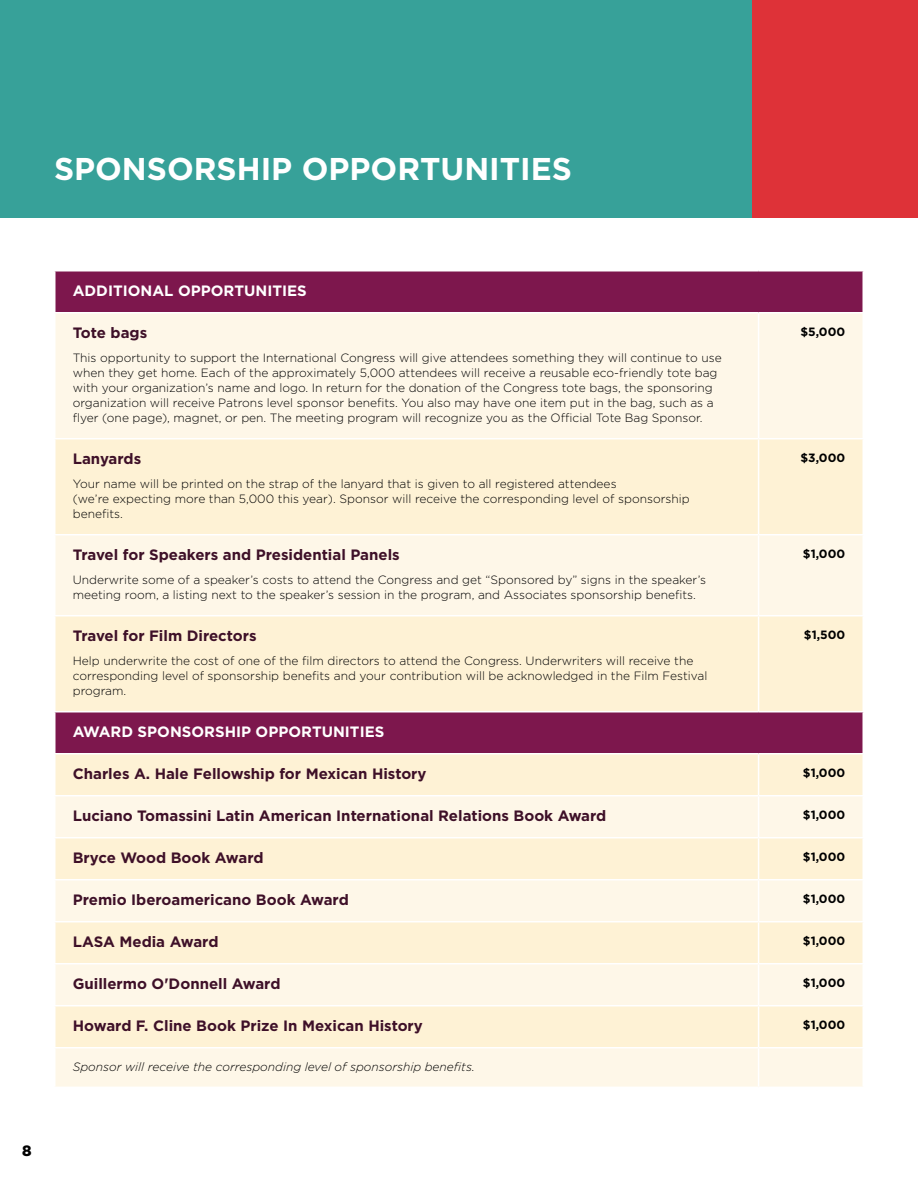
<style>
.page{position:relative;width:918px;height:1188px;background:#fff}
.page>*{position:absolute;margin:0;border:0;box-sizing:border-box;transform-origin:0 0}
.t1{font:700 31.5px "Gotham";color:#fff}
.t2{font:700 15px "Gotham";color:#3e1028}
.t3{font:700 15px "Gotham";color:#fff}
.t4{font:900 15px "Gotham";color:#000}
.t5{font:300 12px/15px "Gotham";color:#000}
.t6{font:700 12px "Gotham";color:#000}
.t7{font:italic 300 12px "Gotham";color:#000}
</style>
<div class="page">
<div style="left:56px;top:272px;width:806px;height:40px;background:#7d174d"></div>
<div style="left:56px;top:313px;width:806px;height:774px;background:#fef7e8"></div>
<svg style="left:56px;top:439px;width:806px;height:608px;background:#f5e4d2"></svg>
<hr style="left:758px;top:313px;width:1px;height:125px;background:#fff">
<hr style="left:54px;top:438px;width:705px;height:1px;background:#fff">
<hr style="left:759px;top:438px;width:105px;height:1px;background:#fff">
<hr style="left:758px;top:439px;width:1px;height:95px;background:#fff">
<hr style="left:758px;top:754px;width:1px;height:41px;background:#fff">
<hr style="left:54px;top:795px;width:705px;height:1px;background:#fff">
<hr style="left:759px;top:795px;width:105px;height:1px;background:#fff">
<hr style="left:758px;top:796px;width:1px;height:41px;background:#fff">
<hr style="left:54px;top:534px;width:705px;height:1px;background:#fff">
<hr style="left:759px;top:534px;width:105px;height:1px;background:#fff">
<hr style="left:758px;top:535px;width:1px;height:80px;background:#fff">
<hr style="left:54px;top:615px;width:705px;height:1px;background:#fff">
<hr style="left:759px;top:615px;width:105px;height:1px;background:#fff">
<hr style="left:758px;top:616px;width:1px;height:95px;background:#fff">
<hr style="left:54px;top:711px;width:705px;height:1px;background:#fff">
<hr style="left:759px;top:711px;width:105px;height:1px;background:#fff">
<hr style="left:54px;top:837px;width:705px;height:1px;background:#fff">
<hr style="left:759px;top:837px;width:105px;height:1px;background:#fff">
<hr style="left:758px;top:838px;width:1px;height:41px;background:#fff">
<hr style="left:54px;top:879px;width:705px;height:1px;background:#fff">
<hr style="left:759px;top:879px;width:105px;height:1px;background:#fff">
<hr style="left:758px;top:880px;width:1px;height:41px;background:#fff">
<hr style="left:54px;top:921px;width:705px;height:1px;background:#fff">
<hr style="left:759px;top:921px;width:105px;height:1px;background:#fff">
<hr style="left:758px;top:922px;width:1px;height:41px;background:#fff">
<hr style="left:54px;top:963px;width:705px;height:1px;background:#fff">
<hr style="left:759px;top:963px;width:105px;height:1px;background:#fff">
<hr style="left:758px;top:964px;width:1px;height:41px;background:#fff">
<hr style="left:54px;top:1005px;width:705px;height:1px;background:#fff">
<hr style="left:759px;top:1005px;width:105px;height:1px;background:#fff">
<hr style="left:758px;top:1006px;width:1px;height:41px;background:#fff">
<hr style="left:54px;top:1047px;width:705px;height:1px;background:#fff">
<hr style="left:759px;top:1047px;width:105px;height:1px;background:#fff">
<hr style="left:758px;top:1048px;width:1px;height:39px;background:#fff">
<hr style="left:54px;top:753px;width:705px;height:1px;background:#fff">
<hr style="left:759px;top:753px;width:105px;height:1px;background:#fff">
<div style="left:0;top:0;width:752px;height:218px;background:#37a199"></div>
<div style="left:752px;top:0;width:166px;height:218px;background:#de3238"></div>
<h1 class="t1" style="left:54px;top:148px;width:520px">SPONSORSHIP OPPORTUNITIES</h1>
<p class="t4" style="left:22px;top:1141px;width:11px">8</p>
<p class="t3" style="left:73px;top:281px;width:236px">ADDITIONAL OPPORTUNITIES</p>
<p class="t2" style="left:73px;top:323px;width:76px">Tote bags</p>
<p class="t5" style="left:73px;top:351px;width:650px">This opportunity to support the International Congress will give attendees something they will continue to use when they get home. Each of the approximately 5,000 attendees will receive a reusable eco-friendly tote bag with your organization’s name and logo. In return for the donation of the Congress tote bags, the sponsoring organization will receive Patrons level sponsor benefits. You also may have one item put in the bag, such as a flyer (one page), magnet, or pen. The meeting program will recognize you as the Official Tote Bag Sponsor.</p>
<p class="t2" style="left:73px;top:449px;width:70px">Lanyards</p>
<p class="t5" style="left:73px;top:477px;width:618px">Your name will be printed on the strap of the lanyard that is given to all registered attendees<br>(we’re expecting more than 5,000 this year). Sponsor will receive the corresponding level of sponsorship benefits.</p>
<p class="t2" style="left:73px;top:545px;width:329px">Travel for Speakers and Presidential Panels</p>
<p class="t5" style="left:73px;top:573px;width:635px">Underwrite some of a speaker’s costs to attend the Congress and get “Sponsored by” signs in the speaker’s meeting room, a listing next to the speaker’s session in the program, and Associates sponsorship benefits.</p>
<p class="t2" style="left:73px;top:626px;width:185px">Travel for Film Directors</p>
<p class="t5" style="left:73px;top:654px;width:636px">Help underwrite the cost of one of the film directors to attend the Congress. Underwriters will receive the corresponding level of sponsorship benefits and your contribution will be acknowledged in the Film Festival program.</p>
<p class="t6" style="left:800px;top:324px;width:46px">$5,000</p>
<p class="t6" style="left:801px;top:450px;width:46px">$3,000</p>
<p class="t6" style="left:803px;top:546px;width:44px">$1,000</p>
<p class="t6" style="left:804px;top:627px;width:43px">$1,500</p>
<p class="t3" style="left:73px;top:722px;width:313px">AWARD SPONSORSHIP OPPORTUNITIES</p>
<p class="t2" style="left:73px;top:764px;width:355px">Charles A. Hale Fellowship for Mexican History</p>
<p class="t6" style="left:803px;top:765px;width:44px">$1,000</p>
<p class="t2" style="left:73px;top:806px;width:535px">Luciano Tomassini Latin American International Relations Book Award</p>
<p class="t6" style="left:803px;top:807px;width:44px">$1,000</p>
<p class="t2" style="left:73px;top:848px;width:192px">Bryce Wood Book Award</p>
<p class="t6" style="left:803px;top:849px;width:44px">$1,000</p>
<p class="t2" style="left:73px;top:890px;width:278px">Premio Iberoamericano Book Award</p>
<p class="t6" style="left:803px;top:891px;width:44px">$1,000</p>
<p class="t2" style="left:73px;top:932px;width:147px">LASA Media Award</p>
<p class="t6" style="left:803px;top:933px;width:44px">$1,000</p>
<p class="t2" style="left:73px;top:974px;width:209px">Guillermo O'Donnell Award</p>
<p class="t6" style="left:803px;top:975px;width:44px">$1,000</p>
<p class="t2" style="left:73px;top:1016px;width:352px">Howard F. Cline Book Prize In Mexican History</p>
<p class="t6" style="left:803px;top:1017px;width:44px">$1,000</p>
<p class="t7" style="left:73px;top:1059px;width:404px">Sponsor will receive the corresponding level of sponsorship benefits.</p>
</div>
